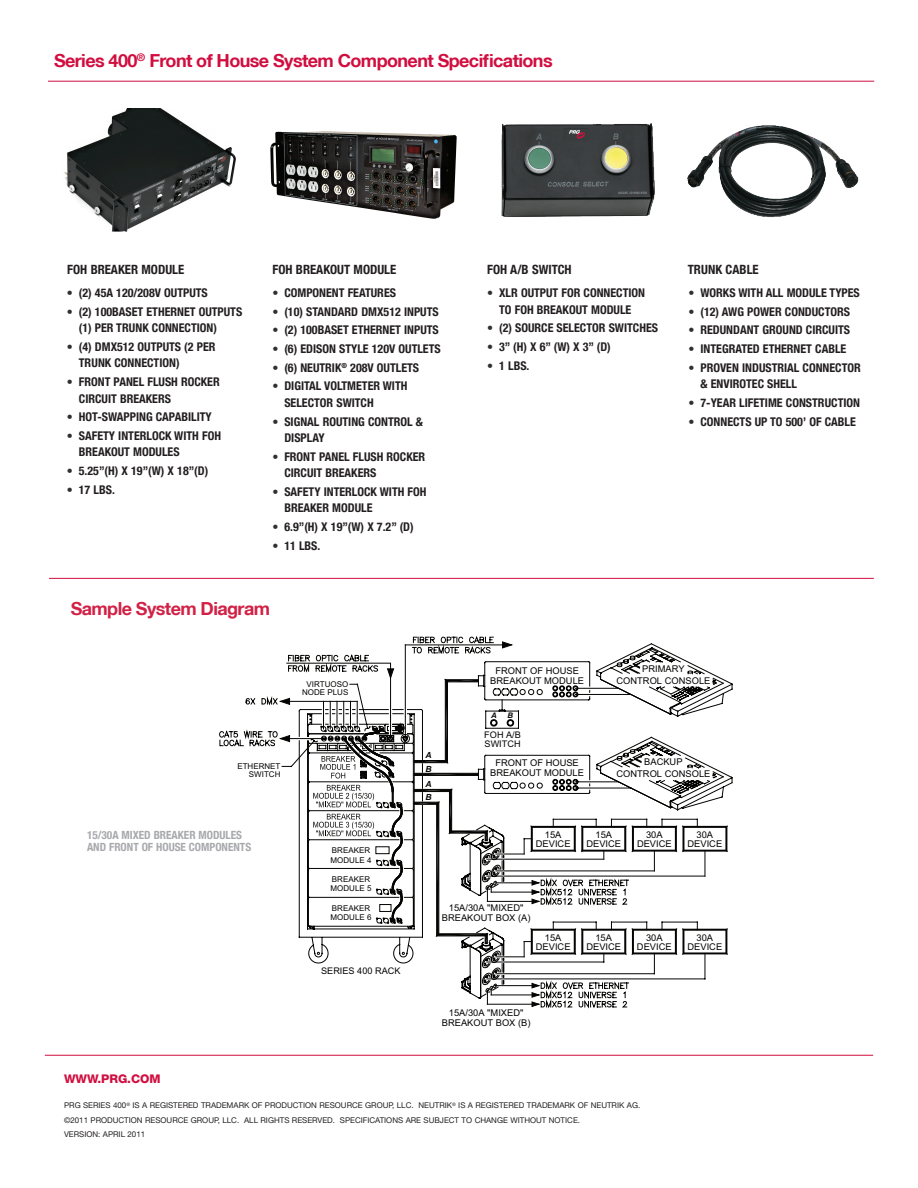
<style>
.page{position:relative;width:918px;height:1188px;background:#fff}
.page>*{position:absolute;margin:0;border:0;box-sizing:border-box;transform-origin:0 0}
.t1{font:700 18px "Helvetica Neue LT";letter-spacing:-.03em;color:#d10e40}
.t2{font:700 18px "Helvetica Neue LT";letter-spacing:-.03em;color:#d22146}
.t3{font:700 condensed 12.75px "Helvetica Neue";color:#231f20}
.t4{font:700 condensed 12px/16.5px "Helvetica Neue";color:#231f20}
.t5{font:800 12px "Helvetica Neue LT Std";letter-spacing:-.005em;color:#d10e40}
.t6{font:700 condensed 11.25px/12px "Helvetica Neue";color:#a8a9ad}
.t7{font:9.3px/9.4px "Arial";color:#040503;text-align:center}
.t8{font:9.15px "Arial";color:#040503}
.t9{font:italic 700 8.4px/13.4px "Arial";color:#040503}
.t10{font:7.95px "Helvetica Neue LT Std";color:#231f20}
.t11{font:7.95px/9.3px "Arial";color:#040503}
.t12{font:italic 700 7.65px "Arial";color:#040503}
.s1{color:#312f30}
.s2{font-family:"Arial";font-size:9.75px;color:#fff}
</style>
<div class="page">
<hr style="left:48px;top:81px;width:826px;height:1px;background:#d10e40">
<hr style="left:45px;top:1055px;width:828px;height:1px;background:#d10e40">
<hr style="left:49px;top:578px;width:825px;height:1px;background:#d10e40">
<img style="left:64px;top:108px;width:172px;height:124px">
<img style="left:270px;top:131px;width:187px;height:88px">
<svg style="left:219px;top:636px;width:514px;height:370px"></svg>
<img style="left:501px;top:123px;width:154px;height:94px">
<img style="left:687px;top:125px;width:74px;height:79px">
<p class="t1" style="left:54px;top:49px;width:500px">Series 400<sup>®</sup> Front of House System Component Specifications</p>
<p class="t3" style="left:67px;top:261px;width:119px">FOH BREAKER MODULE</p>
<p class="t3" style="left:273px;top:261px;width:125px">FOH BREAKOUT MODULE</p>
<p class="t3" style="left:487px;top:261px;width:86px">FOH A/B SWITCH</p>
<p class="t3" style="left:688px;top:261px;width:72px">TRUNK CABLE</p>
<p class="t4" style="left:67px;top:284px;width:142px"><span class="s1">•</span> (2) 45A 120/208V OUTPUTS</p>
<p class="t4" style="left:79px;top:303px;width:165px;text-indent:-12px"><span class="s1">•</span> (2) 100BASET ETHERNET OUTPUTS (1) PER TRUNK CONNECTION)</p>
<p class="t4" style="left:79px;top:338px;width:138px;text-indent:-12px"><span class="s1">•</span> (4) DMX512 OUTPUTS (2 PER<br>TRUNK CONNECTION)</p>
<p class="t4" style="left:79px;top:373px;width:142px;text-indent:-12px"><span class="s1">•</span> FRONT PANEL FLUSH ROCKER<br>CIRCUIT BREAKERS</p>
<p class="t4" style="left:67px;top:409px;width:146px"><span class="s1">•</span> HOT-SWAPPING CAPABILITY</p>
<p class="t4" style="left:79px;top:427px;width:144px;text-indent:-12px"><span class="s1">•</span> SAFETY INTERLOCK WITH FOH<br>BREAKOUT MODULES</p>
<p class="t4" style="left:67px;top:462px;width:143px"><span class="s1">•</span> 5.25”(H) X 19”(W) X 18”(D)</p>
<p class="t4" style="left:67px;top:481px;width:50px"><span class="s1">•</span> 17 LBS.</p>
<p class="t4" style="left:272px;top:284px;width:125px"><span class="s1">•</span> COMPONENT FEATURES</p>
<p class="t4" style="left:272px;top:303px;width:168px"><span class="s1">•</span> (10) STANDARD DMX512 INPUTS</p>
<p class="t4" style="left:272px;top:322px;width:168px"><span class="s1">•</span> (2) 100BASET ETHERNET INPUTS</p>
<p class="t4" style="left:272px;top:340px;width:170px"><span class="s1">•</span> (6) EDISON STYLE 120V OUTLETS</p>
<p class="t4" style="left:272px;top:359px;width:148px"><span class="s1">•</span> (6) NEUTRIK<sup>®</sup> 208V OUTLETS</p>
<p class="t4" style="left:284px;top:378px;width:125px;text-indent:-12px"><span class="s1">•</span> DIGITAL VOLTMETER WITH<br>SELECTOR SWITCH</p>
<p class="t4" style="left:284px;top:413px;width:140px;text-indent:-12px"><span class="s1">•</span> SIGNAL ROUTING CONTROL &amp;<br>DISPLAY</p>
<p class="t4" style="left:284px;top:448px;width:142px;text-indent:-12px"><span class="s1">•</span> FRONT PANEL FLUSH ROCKER<br>CIRCUIT BREAKERS</p>
<p class="t4" style="left:284px;top:483px;width:144px;text-indent:-12px"><span class="s1">•</span> SAFETY INTERLOCK WITH FOH<br>BREAKER MODULE</p>
<p class="t4" style="left:272px;top:518px;width:143px"><span class="s1">•</span> 6.9”(H) X 19”(W) X 7.2” (D)</p>
<p class="t4" style="left:272px;top:537px;width:50px"><span class="s1">•</span> 11 LBS.</p>
<p class="t4" style="left:487px;top:284px;width:159px;text-align:center"><span class="s1">•</span> XLR OUTPUT FOR CONNECTION<br>TO FOH BREAKOUT MODULE</p>
<p class="t4" style="left:487px;top:320px;width:172px"><span class="s1">•</span> (2) SOURCE SELECTOR SWITCHES</p>
<p class="t4" style="left:487px;top:338px;width:125px"><span class="s1">•</span> 3” (H) X 6” (W) X 3” (D)</p>
<p class="t4" style="left:487px;top:357px;width:44px"><span class="s1">•</span> 1 LBS.</p>
<p class="t4" style="left:689px;top:284px;width:173px"><span class="s1">•</span> WORKS WITH ALL MODULE TYPES</p>
<p class="t4" style="left:689px;top:303px;width:163px"><span class="s1">•</span> (12) AWG POWER CONDUCTORS</p>
<p class="t4" style="left:689px;top:322px;width:163px"><span class="s1">•</span> REDUNDANT GROUND CIRCUITS</p>
<p class="t4" style="left:689px;top:340px;width:159px"><span class="s1">•</span> INTEGRATED ETHERNET CABLE</p>
<p class="t4" style="left:701px;top:359px;width:162px;text-indent:-12px"><span class="s1">•</span> PROVEN INDUSTRIAL CONNECTOR &amp; ENVIROTEC SHELL</p>
<p class="t4" style="left:689px;top:394px;width:173px"><span class="s1">•</span> 7-YEAR LIFETIME CONSTRUCTION</p>
<p class="t4" style="left:689px;top:413px;width:169px"><span class="s1">•</span> CONNECTS UP TO 500’ OF CABLE</p>
<p class="t2" style="left:71px;top:598px;width:201px">Sample System Diagram</p>
<p class="t11" style="left:307px;top:679px;width:43px">VIRTUOSO</p>
<p class="t11" style="left:302px;top:687px;width:48px">NODE PLUS</p>
<p class="t7" style="left:495px;top:666px;width:85px">FRONT OF HOUSE</p>
<p class="t7" style="left:490px;top:676px;width:95px">BREAKOUT MODULE</p>
<p class="t7" style="left:617px;top:663px;width:95px;line-height:11.7px">PRIMARY<br>CONTROL CONSOLE</p>
<p class="t12" style="left:491px;top:711px;width:7px">A</p>
<p class="t12" style="left:508px;top:711px;width:7px">B</p>
<p class="t8" style="left:484px;top:729px;width:38px">FOH A/B</p>
<p class="t8" style="left:485px;top:738px;width:38px">SWITCH</p>
<p class="t11" style="left:237px;top:762px;width:45px">ETHERNET</p>
<p class="t11" style="left:249px;top:770px;width:33px">SWITCH</p>
<p class="t9" style="left:426px;top:749px;width:8px">A<br>B</p>
<p class="t9" style="left:426px;top:778px;width:8px">A<br>B</p>
<p class="t7" style="left:490px;top:759px;width:95px">FRONT OF HOUSE<br>BREAKOUT MODULE</p>
<p class="t7" style="left:644px;top:758px;width:40px">BACKUP</p>
<p class="t7" style="left:617px;top:769px;width:95px">CONTROL CONSOLE</p>
<p class="t6" style="left:87px;top:829px;width:166px">15/30A MIXED BREAKER MODULES<br>AND FRONT OF HOUSE COMPONENTS</p>
<p class="t11" style="left:332px;top:846px;width:40px">BREAKER</p>
<p class="t7" style="left:545px;top:830px;width:18px">15A</p>
<p class="t7" style="left:586px;top:830px;width:36px">15A<br>DEVICE</p>
<p class="t7" style="left:536px;top:839px;width:36px">DEVICE</p>
<p class="t7" style="left:637px;top:830px;width:36px">30A<br>DEVICE</p>
<p class="t7" style="left:688px;top:830px;width:36px">30A<br>DEVICE</p>
<p class="t11" style="left:331px;top:855px;width:42px">MODULE 4</p>
<p class="t11" style="left:331px;top:875px;width:42px">BREAKER<br>MODULE 5</p>
<p class="t11" style="left:331px;top:904px;width:42px">BREAKER<br>MODULE 6</p>
<p class="t7" style="left:442px;top:903px;width:90px;line-height:9.9px">15A/30A "MIXED"<br>BREAKOUT BOX (A)</p>
<p class="t7" style="left:545px;top:933px;width:18px">15A</p>
<p class="t7" style="left:595px;top:933px;width:18px">15A</p>
<p class="t7" style="left:646px;top:933px;width:18px">30A</p>
<p class="t7" style="left:697px;top:933px;width:18px">30A</p>
<p class="t7" style="left:536px;top:942px;width:36px">DEVICE</p>
<p class="t7" style="left:586px;top:942px;width:36px">DEVICE</p>
<p class="t7" style="left:637px;top:942px;width:36px">DEVICE</p>
<p class="t7" style="left:688px;top:942px;width:36px">DEVICE</p>
<p class="t8" style="left:321px;top:965px;width:81px">SERIES 400 RACK</p>
<p class="t7" style="left:442px;top:1007px;width:90px;line-height:9.9px">15A/30A "MIXED"<br>BREAKOUT BOX (B)</p>
<p class="t5" style="left:64px;top:1071px;width:98px">WWW.PRG.COM</p>
<p class="t10" style="left:64px;top:1101px;width:633px">PRG SERIES 400<sup>®</sup> IS A REGISTERED TRADEMARK OF PRODUCTION RESOURCE GROUP, LLC. NEUTRIK<sup>®</sup> IS A REGISTERED TRADEMARK OF NEUTRIK AG.<span class="s2">August 2008</span></p>
<p class="t10" style="left:64px;top:1115px;width:518px">©2011 PRODUCTION RESOURCE GROUP, LLC. ALL RIGHTS RESERVED. SPECIFICATIONS ARE SUBJECT TO CHANGE WITHOUT NOTICE.</p>
<p class="t10" style="left:64px;top:1129px;width:83px">VERSION: APRIL 2011</p>
</div>
